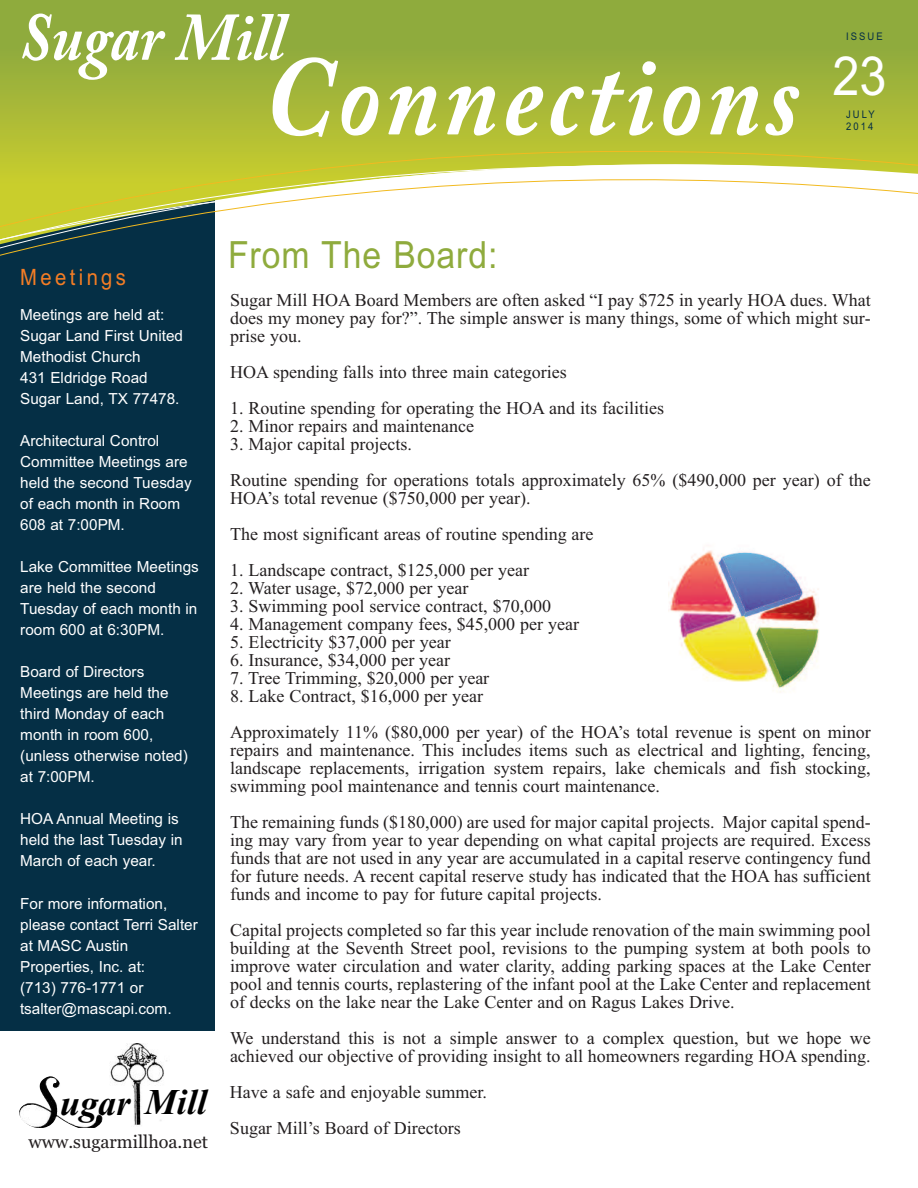
<style>
.page{position:relative;width:918px;height:1188px;background:#fff}
.page>*{position:absolute;margin:0;border:0;box-sizing:border-box;transform-origin:0 0}
.t1{font:italic 700 112.5px "Adobe Caslon Pro";letter-spacing:.05em;color:#fff;scale:.9 1}
.t2{font:italic 700 67.5px "Adobe Caslon Pro";color:#fff;scale:.9 1}
.t3{font:54px "Arial";color:#fff;scale:.9 1}
.t4{font:700 45px "Vijaya";color:#000}
.t5{font:37.5px "Arial";letter-spacing:.03em;color:#8fab3d;scale:.9 1}
.t6{font:22.5px "Arial";letter-spacing:.165em;color:#f47d25;scale:.9 1}
.t7{font:18px/18px "Times New Roman";color:#231f20}
.t8{font:18px "Georgia";color:#231f20}
.t9{font:15.3px/21px "Arial";color:#fff}
.t10{font:10.5px/12px "Arial";letter-spacing:.215em;color:#052f45;scale:.9 1}
.s1{font-size:15.75px}
</style>
<div class="page">
<div style="left:0;top:15px;width:214px;height:1015px;background:#052f45"></div>
<svg style="left:0;top:0;width:918px;height:120px;background:#98af3b"></svg>
<svg style="left:0;top:120px;width:918px;height:154px"></svg>
<img style="left:110px;top:1043px;width:57px;height:82px">
<div style="left:59px;top:1088px;width:74px;height:37px;background:#fff"></div>
<img style="left:19px;top:1076px;width:84px;height:52px">
<img style="left:669px;top:549px;width:151px;height:144px">
<h2 class="t2" style="left:19px;top:15px;width:296px">Sugar Mill</h2>
<h1 class="t1" style="left:264px;top:59px;width:596px">Connections</h1>
<p class="t10" style="left:846px;top:30px;width:42px">ISSUE</p>
<h3 class="t3" style="left:833px;top:44px;width:62px">23</h3>
<p class="t10" style="left:846px;top:109px;width:33px">JULY<br>2014</p>
<p class="t6" style="left:20px;top:264px;width:119px">Meetings</p>
<p class="t9" style="left:20px;top:304px;width:164px">Meetings are held at:<br>Sugar Land First United<br>Methodist Church<br>431 Eldridge Road<br>Sugar Land, TX 77478.</p>
<p class="t9" style="left:20px;top:430px;width:173px">Architectural Control<br>Committee Meetings are held the second Tuesday of each month in Room<br>608 at 7:00PM.</p>
<p class="t9" style="left:20px;top:556px;width:180px">Lake Committee Meetings are held the second<br>Tuesday of each month in room 600 at 6:30PM.</p>
<p class="t9" style="left:20px;top:661px;width:169px">Board of Directors<br>Meetings are held the third Monday of each month in room 600, (unless otherwise noted) at 7:00PM.</p>
<p class="t9" style="left:20px;top:808px;width:164px">HOA Annual Meeting is held the last Tuesday in<br>March of each year.</p>
<p class="t9" style="left:20px;top:893px;width:179px">For more information, please contact Terri Salter at MASC Austin<br>Properties, Inc. at:<br>(713) 776-1771 or tsalter@mascapi.com<span class="s1">.</span></p>
<h3 class="t4" style="left:60px;top:1073px;width:149px">ugar Mill</h3>
<p class="t8" style="left:29px;top:1131px;width:181px">www.sugarmillhoa.net</p>
<h3 class="t5" style="left:228px;top:233px;width:301px">From The Board:</h3>
<p class="t7" style="left:230px;top:291px;width:642px;text-align:justify">Sugar Mill HOA Board Members are often asked “I pay $725 in yearly HOA dues. What does my money pay for?”. The simple answer is many things, some of which might sur&shy;prise you.</p>
<p class="t7" style="left:230px;top:363px;width:338px">HOA spending falls into three main categories</p>
<p class="t7" style="left:230px;top:399px;width:435px">1. Routine spending for operating the HOA and its facilities</p>
<p class="t7" style="left:230px;top:417px;width:246px">2. Minor repairs and maintenance</p>
<p class="t7" style="left:230px;top:426px;width:642px;line-height:36px">3. Major capital projects.<br>Routine spending for operations totals approximately 65% ($490,000 per year) of the</p>
<p class="t7" style="left:230px;top:480px;width:365px;line-height:36px">HOA’s total revenue ($750,000 per year).<br>The most significant areas of routine spending are</p>
<p class="t7" style="left:230px;top:561px;width:301px">1. Landscape contract, $125,000 per year</p>
<p class="t7" style="left:230px;top:579px;width:240px">2. Water usage, $72,000 per year</p>
<p class="t7" style="left:230px;top:597px;width:323px">3. Swimming pool service contract, $70,000</p>
<p class="t7" style="left:230px;top:615px;width:351px">4. Management company fees, $45,000 per year</p>
<p class="t7" style="left:230px;top:633px;width:222px">5. Electricity $37,000 per year</p>
<p class="t7" style="left:230px;top:651px;width:222px">6. Insurance, $34,000 per year</p>
<p class="t7" style="left:230px;top:669px;width:261px">7. Tree Trimming, $20,000 per year</p>
<p class="t7" style="left:230px;top:678px;width:642px;line-height:36px">8. Lake Contract, $16,000 per year<br>Approximately 11% ($80,000 per year) of the HOA’s total revenue is spent on minor</p>
<p class="t7" style="left:230px;top:741px;width:642px;text-align:justify">repairs and maintenance. This includes items such as electrical and lighting, fencing, landscape replacements, irrigation system repairs, lake chemicals and fish stocking, swimming pool maintenance and tennis court maintenance.</p>
<p class="t7" style="left:230px;top:813px;width:642px;text-align:justify">The remaining funds ($180,000) are used for major capital projects. Major capital spend&shy;ing may vary from year to year depending on what capital projects are required. Excess funds that are not used in any year are accumulated in a capital reserve contingency fund for future needs. A recent capital reserve study has indicated that the HOA has sufficient funds and income to pay for future capital projects.</p>
<p class="t7" style="left:230px;top:921px;width:642px;text-align:justify">Capital projects completed so far this year include renovation of the main swimming pool building at the Seventh Street pool, revisions to the pumping system at both pools to improve water circulation and water clarity, adding parking spaces at the Lake Center pool and tennis courts, replastering of the infant pool at the Lake Center and replacement of decks on the lake near the Lake Center and on Ragus Lakes Drive.</p>
<p class="t7" style="left:230px;top:1029px;width:642px">We understand this is not a simple answer to a complex question, but we hope we achieved our objective of providing insight to all homeowners regarding HOA spending.</p>
<p class="t7" style="left:230px;top:1074px;width:259px;line-height:36px">Have a safe and enjoyable summer.<br>Sugar Mill’s Board of Directors</p>
</div>
